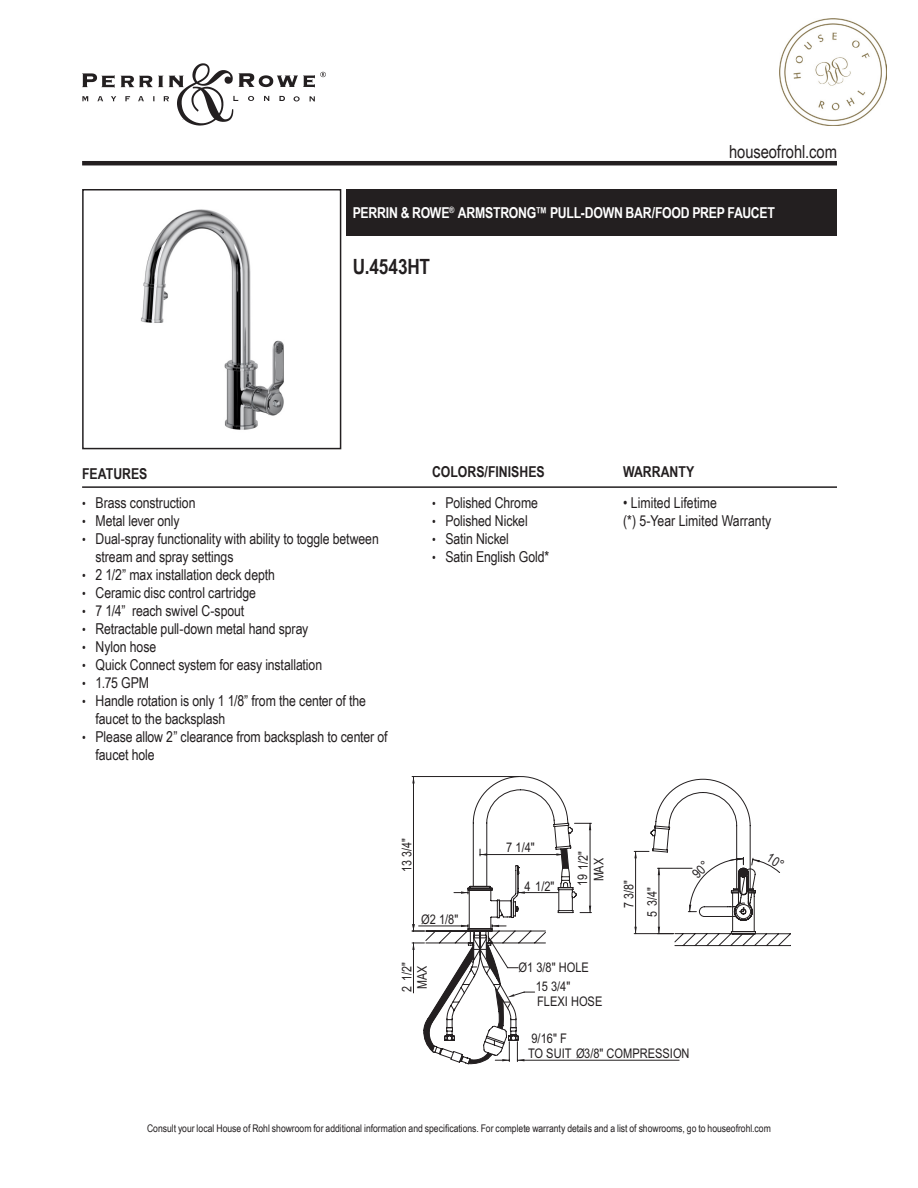
<style>
.page{position:relative;width:918px;height:1188px;background:#fff}
.page>*{position:absolute;margin:0;border:0;box-sizing:border-box;transform-origin:0 0}
.Product_Info_Nest{font:700 21px "Arial Narrow";letter-spacing:-.005em;color:#231f20}
.t1{font:18px "Arial Narrow";letter-spacing:-.005em;color:#231f20}
.t2{font:15px/18px "Arial Narrow";letter-spacing:-.005em;color:#231f20}
.Product_Title_Bar{font:700 15px "Arial Narrow";letter-spacing:-.02em;color:#fff}
.t3{font:700 15px "Arial Narrow";color:#231f20}
.t4{font:13.35px/15.5px "Arial Narrow";color:#231f20;text-align:center}
.t5{font:10.5px "Arial Narrow";color:#231f20}
.s1{font-size:12.75px}
</style>
<div class="page">
<hr style="left:82px;top:161px;width:755px;height:4px;background:#231f20">
<hr style="left:82px;top:486px;width:755px;height:2px;background:#231f20">
<div style="left:346px;top:189px;width:491px;height:46px;background:#231f20"></div>
<img style="left:141px;top:209px;width:143px;height:221px">
<div style="left:82px;top:189px;width:259px;height:260px;border:2px solid #231f20"></div>
<hr style="left:517px;top:1060px;width:162px;height:1px;background:#231f20">
<hr style="left:412px;top:776px;width:107px;height:1px;background:#231f20">
<hr style="left:413px;top:777px;width:1px;height:154px;background:#231f20">
<svg style="left:412px;top:848px;width:179px;height:216px"></svg>
<svg style="left:473px;top:776px;width:234px;height:158px"></svg>
<img style="left:779px;top:19px;width:107px;height:107px">
<svg style="left:82px;top:63px;width:244px;height:63px"></svg>
<svg style="left:634px;top:779px;width:157px;height:167px"></svg>
<p class="t1" style="left:729px;top:138px;width:109px">houseofrohl.com</p>
<p class="Product_Title_Bar" style="left:353px;top:201px;width:424px">PERRIN &amp; ROWE<sup>®</sup> ARMSTRONG™ PULL-DOWN BAR/FOOD PREP FAUCET</p>
<p class="Product_Info_Nest" style="left:353px;top:251px;width:79px">U.4543HT</p>
<p class="t3" style="left:82px;top:462px;width:67px">FEATURES</p>
<p class="t3" style="left:432px;top:460px;width:114px">COLORS/FINISHES</p>
<p class="t3" style="left:623px;top:460px;width:73px">WARRANTY</p>
<p class="t2" style="left:82px;top:494px;width:115px"><span class="s1">•</span> Brass construction</p>
<p class="t2" style="left:82px;top:512px;width:99px"><span class="s1">•</span> Metal lever only</p>
<p class="t2" style="left:96px;top:530px;width:285px;text-indent:-14px"><span class="s1">•</span> Dual-spray functionality with ability to toggle between stream and spray settings</p>
<p class="t2" style="left:82px;top:566px;width:194px"><span class="s1">•</span> 2 1/2” max installation deck depth</p>
<p class="t2" style="left:82px;top:584px;width:175px"><span class="s1">•</span> Ceramic disc control cartridge</p>
<p class="t2" style="left:82px;top:602px;width:164px"><span class="s1">•</span> 7 1/4” reach swivel C-spout</p>
<p class="t2" style="left:82px;top:620px;width:228px"><span class="s1">•</span> Retractable pull-down metal hand spray</p>
<p class="t2" style="left:82px;top:638px;width:76px"><span class="s1">•</span> Nylon hose</p>
<p class="t2" style="left:82px;top:656px;width:242px"><span class="s1">•</span> Quick Connect system for easy installation</p>
<p class="t2" style="left:82px;top:674px;width:68px"><span class="s1">•</span> 1.75 GPM</p>
<p class="t2" style="left:96px;top:692px;width:272px;text-indent:-14px"><span class="s1">•</span> Handle rotation is only 1 1/8” from the center of the faucet to the backsplash</p>
<p class="t2" style="left:96px;top:728px;width:293px;text-indent:-14px"><span class="s1">•</span> Please allow 2” clearance from backsplash to center of faucet hole</p>
<p class="t2" style="left:432px;top:494px;width:108px"><span class="s1">•</span> Polished Chrome</p>
<p class="t2" style="left:432px;top:512px;width:97px"><span class="s1">•</span> Polished Nickel</p>
<p class="t2" style="left:432px;top:530px;width:79px"><span class="s1">•</span> Satin Nickel</p>
<p class="t2" style="left:432px;top:548px;width:119px"><span class="s1">•</span> Satin English Gold*</p>
<p class="t2" style="left:623px;top:494px;width:95px">• Limited Lifetime</p>
<p class="t2" style="left:623px;top:512px;width:150px">(*) 5-Year Limited Warranty</p>
<p class="t4" style="left:398px;top:872px;width:35px;rotate:-90deg">13 3/4"</p>
<p class="t4" style="left:506px;top:840px;width:30px">7 1/4"</p>
<p class="t4" style="left:421px;top:911px;width:39px">Ø2 1/8"</p>
<p class="t4" style="left:525px;top:878px;width:32px">4 1/2"</p>
<p class="t4" style="left:575px;top:886px;width:36px;rotate:-90deg">19 1/2"<br>MAX</p>
<p class="t4" style="left:398px;top:992px;width:31px;text-align:left;rotate:-90deg">2 1/2"<br>MAX</p>
<p class="t4" style="left:519px;top:957px;width:72px;line-height:19.2px">Ø1 3/8" HOLE<br>15 3/4"</p>
<p class="t4" style="left:537px;top:993px;width:67px">FLEXI HOSE</p>
<p class="t4" style="left:621px;top:908px;width:29px;rotate:-90deg">7 3/8"</p>
<p class="t4" style="left:644px;top:917px;width:31px;rotate:-90deg">5 3/4"</p>
<p class="t4" style="left:528px;top:1030px;width:163px;line-height:15px;text-align:left">9/16" F<br>TO SUIT Ø3/8" COMPRESSION</p>
<p class="t5" style="left:147px;top:1121px;width:625px">Consult your local House of Rohl showroom for additional information and specifications. For complete warranty details and a list of showrooms, go to houseofrohl.com</p>
</div>
